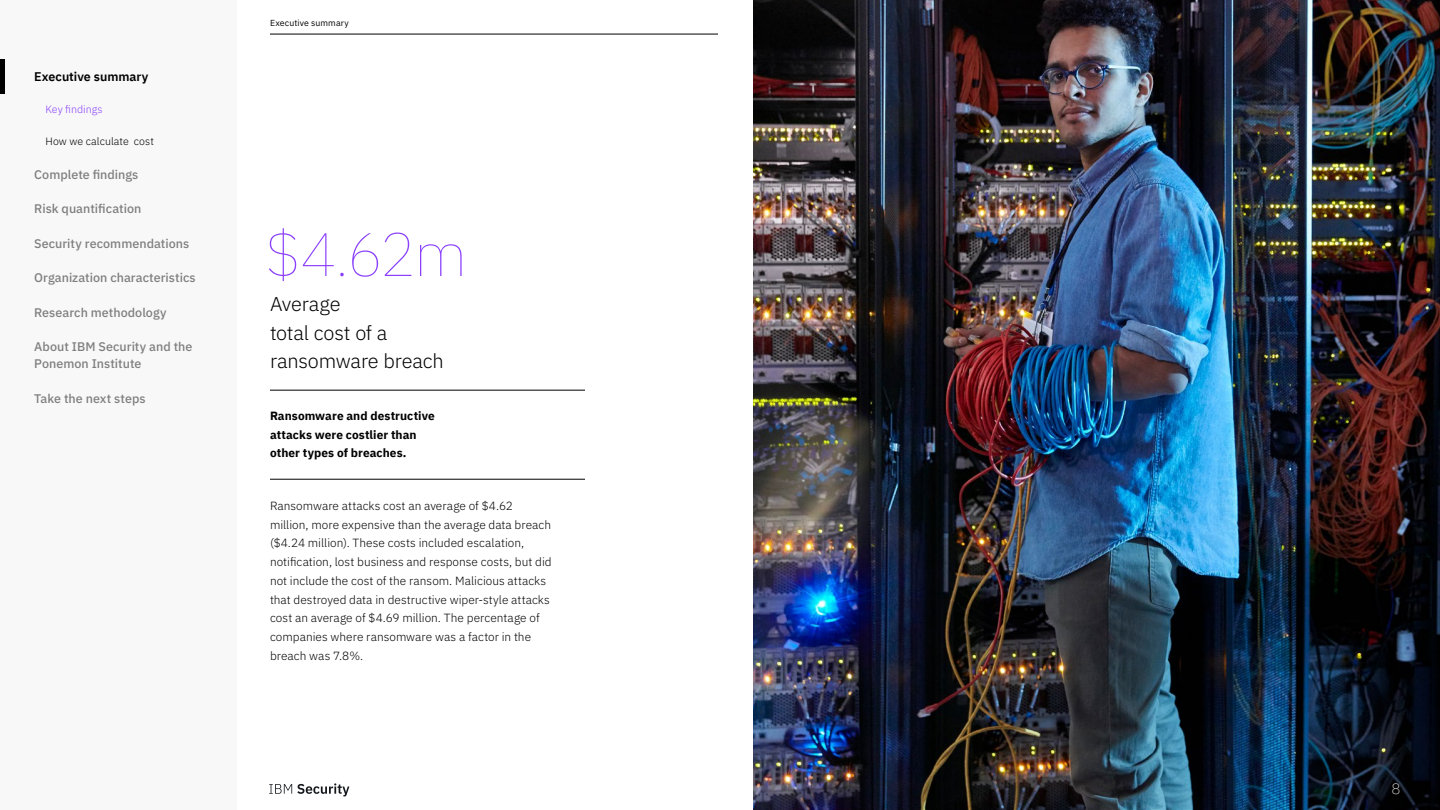
<style>
.page{position:relative;width:1440px;height:810px;background:#fff}
.page>*{position:absolute;margin:0;border:0;box-sizing:border-box;transform-origin:0 0}
.t1{font:100 61.25px "IBM Plex Sans";color:#8a40fc}
.t2{font:300 20px/28.8px "IBM Plex Sans";letter-spacing:-.01em;color:#000}
.t3{font:200 15px "IBM Plex Sans";color:#fff}
.t4{font:500 12.5px/17.5px "IBM Plex Sans";color:#7f7f7f}
.t5{font:600 12.5px "IBM Plex Sans";color:#000}
.t6{font:300 11.88px/18.8px "IBM Plex Sans";letter-spacing:.005em;color:#000}
.t7{font:700 11.88px/18.8px "IBM Plex Sans";letter-spacing:.005em;color:#000}
.t8{font:300 10.62px "IBM Plex Sans";letter-spacing:.005em;color:#000}
.t9{font:300 10.62px "IBM Plex Sans";color:#8a40fc}
.t10{font:8.75px "IBM Plex Sans";letter-spacing:.015em;color:#000}
</style>
<div class="page">
<svg style="left:269px;top:783px;width:80px;height:14px"></svg>
<div style="left:0;top:0;width:236px;height:810px;background:#f8f8f8"></div>
<hr style="left:270px;top:34px;width:1130px;height:1px;background:#000">
<div style="left:718px;top:26px;width:36px;height:16px;background:#fff"></div>
<img style="left:754px;top:0;width:686px;height:810px">
<hr style="left:270px;top:390px;width:315px;height:1px;background:#000">
<hr style="left:270px;top:479px;width:315px;height:1px;background:#000">
<hr style="left:0;top:59px;width:4px;height:34px;background:#000">
<p class="t5" style="left:34px;top:67px;width:116px">Executive summary</p>
<p class="t9" style="left:45px;top:101px;width:59px">Key findings</p>
<p class="t8" style="left:45px;top:133px;width:110px">How we calculate cost</p>
<p class="t4" style="left:34px;top:165px;width:106px">Complete findings</p>
<p class="t4" style="left:34px;top:199px;width:109px">Risk quantification</p>
<p class="t4" style="left:34px;top:234px;width:157px">Security recommendations</p>
<p class="t4" style="left:34px;top:268px;width:163px">Organization characteristics</p>
<p class="t4" style="left:34px;top:302px;width:134px">Research methodology</p>
<p class="t4" style="left:34px;top:337px;width:160px">About IBM Security and the<br>Ponemon Institute</p>
<p class="t4" style="left:34px;top:389px;width:113px">Take the next steps</p>
<p class="t10" style="left:270px;top:17px;width:80px">Executive summary</p>
<h1 class="t1" style="left:266px;top:209px;width:203px">$4.62m</h1>
<h2 class="t2" style="left:270px;top:288px;width:175px">Average<br>total cost of a ransomware breach</h2>
<p class="t7" style="left:270px;top:405px;width:166px">Ransomware and destructive attacks were costlier than other types of breaches.</p>
<p class="t6" style="left:270px;top:495px;width:283px">Ransomware attacks cost an average of $4.62 million, more expensive than the average data breach ($4.24 million). These costs included escalation, notification, lost business and response costs, but did not include the cost of the ransom. Malicious attacks that destroyed data in destructive wiper-style attacks cost an average of $4.69 million. The percentage of companies where ransomware was a factor in the breach was 7.8%.</p>
<p class="t3" style="left:1391px;top:778px;width:11px">8</p>
</div>
